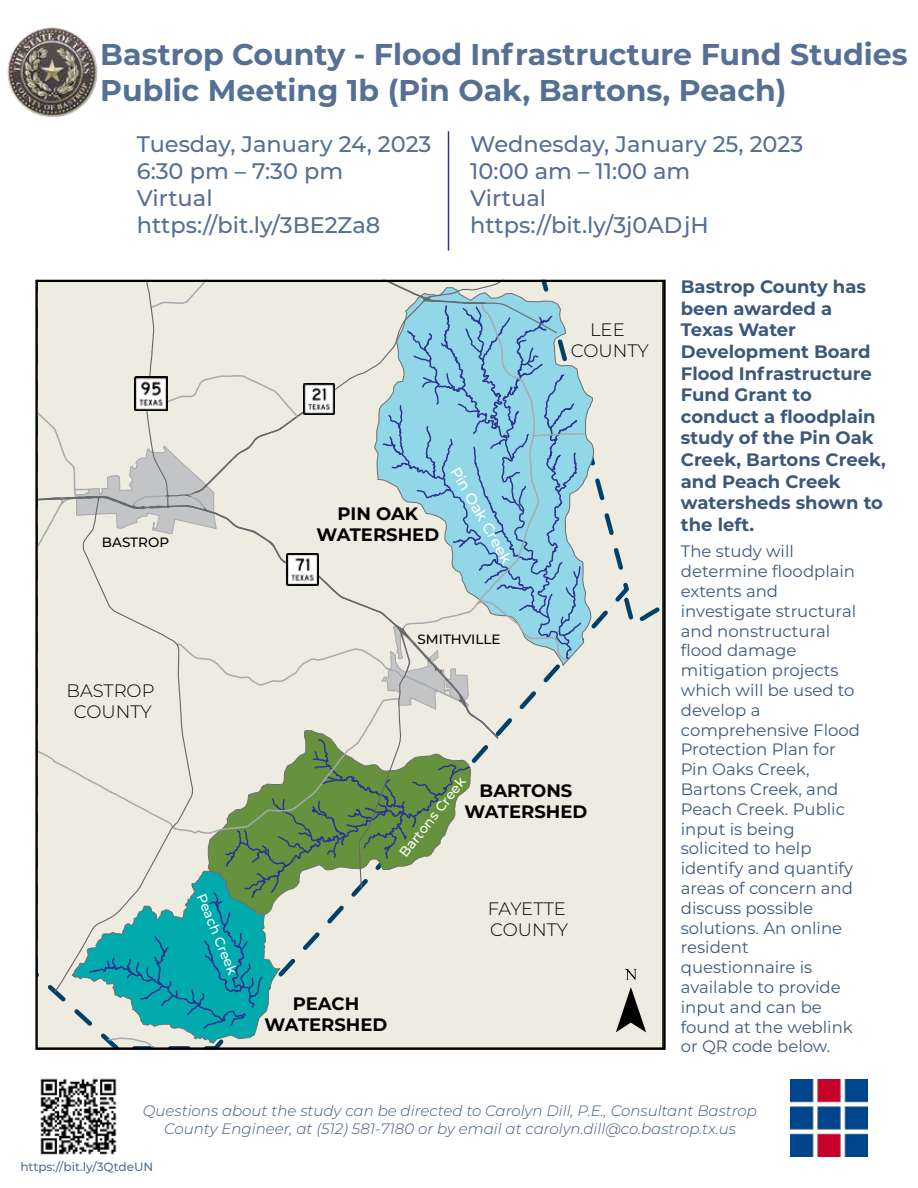
<style>
.page{position:relative;width:918px;height:1188px;background:#fff}
.page>*{position:absolute;margin:0;border:0;box-sizing:border-box;transform-origin:0 0}
.t1{font:92.1px "ESRI North";color:#000}
.t2{font:700 30px/36px "Montserrat";color:#566f94}
.t3{font:500 22.5px/27px "Montserrat";color:#566f94}
.t4{font:700 18px/21.6px "Montserrat";color:#3b587a}
.t5{font:700 18px/21.6px "Montserrat";color:#000;text-align:center}
.t6{font:300 18px/21px "Montserrat";color:#000;text-align:center}
.t7{font:16.5px/19.8px "Montserrat";color:#3d587e}
.t8{font:italic 300 15px/18px "Montserrat";color:#3d587c;text-align:center}
.t9{font:500 15px "Montserrat";color:#fff}
.t10{font:500 13.5px "Montserrat";color:#fff}
.t11{font:500 13.5px "Montserrat";color:#000}
.t12{font:500 12px "Montserrat";color:#566f94}
</style>
<div class="page">
<svg style="left:35px;top:236px;width:631px;height:811px;background:#cedcd2"></svg>
<img style="left:40px;top:1078px;width:77px;height:77px">
<hr style="left:448px;top:131px;width:1px;height:120px;background:#2f358f">
<img style="left:7px;top:27px;width:91px;height:90px">
<img style="left:790px;top:1079px;width:77px;height:77px">
<img style="left:286px;top:554px;width:33px;height:32px">
<img style="left:303px;top:383px;width:31px;height:31px">
<img style="left:134px;top:376px;width:34px;height:34px">
<h2 class="t2" style="left:100px;top:35px;width:809px">Bastrop County - Flood Infrastructure Fund Studies<br>Public Meeting 1b (Pin Oak, Bartons, Peach)</h2>
<h3 class="t3" style="left:470px;top:130px;width:334px">Wednesday, January 25, 2023<br>10:00 am – 11:00 am<br>Virtual<br>https://bit.ly/3j0ADjH</h3>
<h3 class="t3" style="left:137px;top:130px;width:296px">Tuesday, January 24, 2023<br>6:30 pm – 7:30 pm<br>Virtual https://bit.ly/3BE2Za8</h3>
<p class="t6" style="left:571px;top:319px;width:79px">LEE<br>COUNTY</p>
<p class="t11" style="left:102px;top:532px;width:69px">BASTROP</p>
<p class="t6" style="left:67px;top:680px;width:90px">BASTROP<br>COUNTY</p>
<p class="t5" style="left:316px;top:502px;width:124px">PIN OAK<br>WATERSHED</p>
<p class="t9" style="left:463px;top:463px;width:110px;rotate:60deg">Pin Oak Creek</p>
<p class="t11" style="left:418px;top:630px;width:84px">SMITHVILLE</p>
<p class="t10" style="left:210px;top:891px;width:88px;rotate:68deg">Peach Creek</p>
<p class="t10" style="left:395px;top:850px;width:99px;rotate:-52deg">Bartons Creek</p>
<p class="t5" style="left:465px;top:779px;width:124px">BARTONS<br>WATERSHED</p>
<p class="t6" style="left:488px;top:897px;width:82px;text-align:left">FAYETTE<br>COUNTY</p>
<p class="t5" style="left:265px;top:991px;width:124px">PEACH<br>WATERSHED</p>
<h1 class="t1" style="left:616px;top:947px;width:32px">¯</h1>
<p class="t4" style="left:681px;top:275px;width:206px">Bastrop County has been awarded a<br>Texas Water<br>Development Board<br>Flood Infrastructure<br>Fund Grant to conduct a floodplain study of the Pin Oak<br>Creek, Bartons Creek, and Peach Creek watersheds shown to the left.</p>
<p class="t7" style="left:681px;top:541px;width:181px">The study will determine floodplain extents and investigate structural and nonstructural flood damage mitigation projects which will be used to develop a comprehensive Flood<br>Protection Plan for<br>Pin Oaks Creek,<br>Bartons Creek, and<br>Peach Creek. Public input is being solicited to help identify and quantify areas of concern and discuss possible solutions. An online resident questionnaire is available to provide input and can be found at the weblink or QR code below.</p>
<p class="t8" style="left:143px;top:1101px;width:616px">Questions about the study can be directed to Carolyn Dill, P.E., Consultant Bastrop<br>County Engineer, at (512) 581-7180 or by email at carolyn.dill@co.bastrop.tx.us</p>
<p class="t12" style="left:20px;top:1158px;width:134px">https://bit.ly/3QtdeUN</p>
</div>
